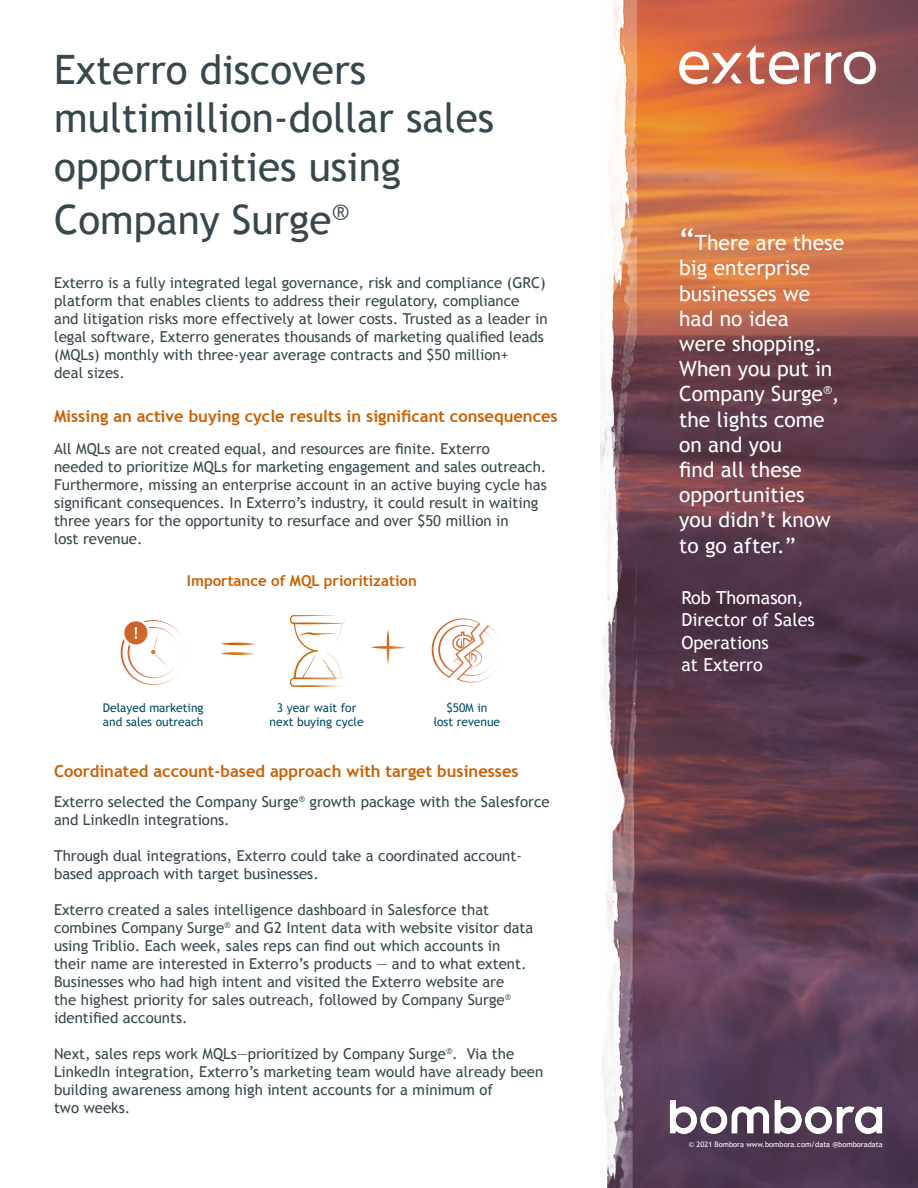
<style>
.page{position:relative;width:918px;height:1188px;background:#fff}
.page>*{position:absolute;margin:0;border:0;box-sizing:border-box;transform-origin:0 0}
.t1{font:40.5px/48.6px "Trebuchet MS";color:#36474d}
.t2{font:21px "Trebuchet MS";color:#fff}
.t3{font:18px/22.5px "Trebuchet MS";color:#fff}
.t4{font:700 16.5px "Trebuchet MS";color:#cc5f00}
.t5{font:15px/18px "Trebuchet MS";color:#36474d}
.t6{font:700 15px "Trebuchet MS";color:#cc5f00}
.t7{font:12px "Trebuchet MS";color:#044b65}
.t8{font:7.5px "Trebuchet MS";color:#fff}
.s1{font-size:30px}
</style>
<div class="page">
<img style="left:637px;top:0;width:281px;height:1188px">
<img style="left:600px;top:0;width:37px;height:1188px">
<img style="left:657px;top:1087px;width:239px;height:60px">
<svg style="left:826px;top:52px;width:50px;height:32px"></svg>
<svg style="left:679px;top:45px;width:141px;height:40px"></svg>
<svg style="left:221px;top:643px;width:35px;height:2px"></svg>
<svg style="left:221px;top:652px;width:34px;height:3px"></svg>
<svg style="left:289px;top:615px;width:57px;height:72px"></svg>
<svg style="left:371px;top:630px;width:35px;height:35px"></svg>
<svg style="left:432px;top:618px;width:67px;height:65px"></svg>
<svg style="left:121px;top:620px;width:61px;height:65px"></svg>
<p class="t1" style="left:54px;top:46px;width:442px">Exterro discovers multimillion-dollar sales opportunities using</p>
<p class="t1" style="left:54px;top:196px;width:296px">Company Surge<sup>®</sup></p>
<p class="t5" style="left:54px;top:274px;width:495px">Exterro is a fully integrated legal governance, risk and compliance (GRC) platform that enables clients to address their regulatory, compliance and litigation risks more effectively at lower costs. Trusted as a leader in legal software, Exterro generates thousands of marketing qualified leads (MQLs) monthly with three-year average contracts and $50 million+</p>
<p class="t5" style="left:54px;top:364px;width:72px">deal sizes.</p>
<p class="t4" style="left:54px;top:406px;width:505px">Missing an active buying cycle results in significant consequences</p>
<p class="t5" style="left:54px;top:440px;width:437px">All MQLs are not created equal, and resources are finite. Exterro</p>
<p class="t5" style="left:54px;top:458px;width:494px">needed to prioritize MQLs for marketing engagement and sales outreach.<br>Furthermore, missing an enterprise account in an active buying cycle has significant consequences. In Exterro’s industry, it could result in waiting three years for the opportunity to resurface and over $50 million in</p>
<p class="t5" style="left:54px;top:530px;width:90px">lost revenue.</p>
<p class="t6" style="left:187px;top:571px;width:231px">Importance of MQL prioritization</p>
<p class="t7" style="left:103px;top:701px;width:102px">Delayed marketing</p>
<p class="t7" style="left:103px;top:715px;width:102px">and sales outreach</p>
<p class="t7" style="left:277px;top:701px;width:81px">3 year wait for</p>
<p class="t7" style="left:270px;top:715px;width:96px">next buying cycle</p>
<p class="t7" style="left:446px;top:701px;width:42px">$50M in</p>
<p class="t7" style="left:434px;top:715px;width:68px">lost revenue</p>
<p class="t4" style="left:54px;top:760px;width:466px">Coordinated account-based approach with target businesses</p>
<p class="t5" style="left:54px;top:793px;width:497px">Exterro selected the Company Surge<sup>®</sup> growth package with the Salesforce and LinkedIn integrations.</p>
<p class="t5" style="left:54px;top:847px;width:469px">Through dual integrations, Exterro could take a coordinated account&shy;based approach with target businesses.</p>
<p class="t5" style="left:54px;top:901px;width:481px">Exterro created a sales intelligence dashboard in Salesforce that combines Company Surge<sup>®</sup> and G2 Intent data with website visitor data using Triblio. Each week, sales reps can find out which accounts in their name are interested in Exterro’s products — and to what extent.<br>Businesses who had high intent and visited the Exterro website are<br>the highest priority for sales outreach, followed by Company Surge<sup>® </sup>identified accounts.</p>
<p class="t5" style="left:54px;top:1045px;width:491px">Next, sales reps work MQLs—prioritized by Company Surge<sup>®</sup>. Via the<br>LinkedIn integration, Exterro’s marketing team would have already been building awareness among high intent accounts for a minimum of</p>
<p class="t5" style="left:54px;top:1099px;width:78px">two weeks.</p>
<p class="t2" style="left:679px;top:230px;width:166px"><span class="s1">“</span>There are these</p>
<p class="t2" style="left:679px;top:256px;width:133px">big enterprise</p>
<p class="t2" style="left:679px;top:281px;width:132px">businesses we</p>
<p class="t2" style="left:679px;top:306px;width:111px">had no idea</p>
<p class="t2" style="left:679px;top:331px;width:145px">were shopping.</p>
<p class="t2" style="left:679px;top:356px;width:155px">When you put in</p>
<p class="t2" style="left:679px;top:382px;width:162px">Company Surge<sup>®</sup>,</p>
<p class="t2" style="left:679px;top:407px;width:147px">the lights come</p>
<p class="t2" style="left:679px;top:432px;width:104px">on and you</p>
<p class="t2" style="left:679px;top:457px;width:124px">find all these</p>
<p class="t2" style="left:679px;top:482px;width:127px">opportunities</p>
<p class="t2" style="left:679px;top:508px;width:153px">you didn’t know</p>
<p class="t2" style="left:679px;top:533px;width:118px">to go after.”</p>
<p class="t3" style="left:681px;top:586px;width:124px">Rob Thomason,</p>
<p class="t3" style="left:681px;top:609px;width:135px">Director of Sales<br>Operations</p>
<p class="t3" style="left:681px;top:654px;width:83px">at Exterro</p>
<p class="t8" style="left:689px;top:1140px;width:195px">© 2021 Bombora www.bombora.com/data @bomboradata</p>
</div>
